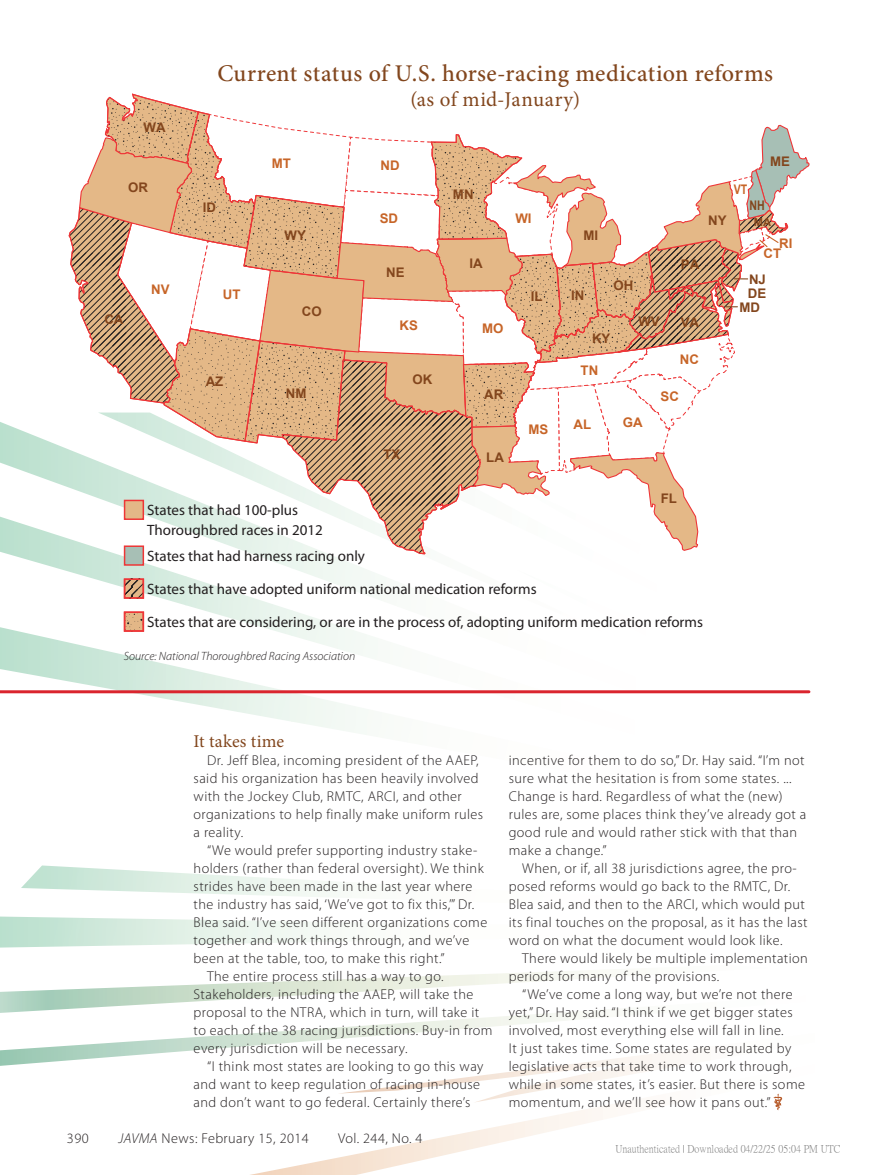
<style>
.page{position:relative;width:878px;height:1175px;background:#fff}
.page>*{position:absolute;margin:0;border:0;box-sizing:border-box;transform-origin:0 0}
.t1{font:500 24px "Minion Pro";letter-spacing:.015em;color:#82461d}
.t2{font:21px "Minion Pro";letter-spacing:.03em;color:#82461d}
.t3{font:18px "Minion Pro";letter-spacing:.01em;color:#82461d}
.t4{font:15px/19.5px "Myriad Pro";color:#231f20}
.t5{font:300 14.25px/18px "Myriad Pro";letter-spacing:.03em;color:#231f20}
.t6{font:700 13.2px "Arial";color:#83461d}
.t7{font:700 13.2px "Arial";color:#c76528}
.t8{font:700 13.2px "Arial";color:#83461d;scale:.8 1}
.t9{font:700 13.2px "Arial";color:#c76528;scale:.8 1}
.t10{font:italic 300 12px "Myriad Pro";color:#231f20}
.t11{font:700 11.1px "Arial";color:#83461d}
.t12{font:10.5px "P Ming Li U";color:rgb(0 0 0/.5)}
.s1{font-style:italic}
</style>
<div class="page">
<hr style="left:877px;top:0;width:1px;height:1174px;background:#e1e9e5">
<img style="left:0;top:422px;width:68px;height:65px">
<svg style="left:180px;top:1052px;width:599px;height:122px"></svg>
<img style="left:0;top:627px;width:238px;height:85px">
<img style="left:98px;top:555px;width:277px;height:76px">
<img style="left:345px;top:627px;width:30px;height:29px">
<img style="left:185px;top:576px;width:107px;height:60px">
<img style="left:291px;top:610px;width:54px;height:41px">
<img style="left:0;top:516px;width:132px;height:74px">
<img style="left:132px;top:559px;width:54px;height:46px">
<img style="left:517px;top:690px;width:294px;height:4px">
<svg style="left:338px;top:1025px;width:445px;height:77px"></svg>
<svg style="left:772px;top:1093px;width:10px;height:17px"></svg>
<svg style="left:68px;top:93px;width:742px;height:462px"></svg>
<div style="left:124px;top:500px;width:19px;height:19px;background:#e3b787"></div>
<div style="left:124px;top:500px;width:20px;height:20px;border:2px solid #ee3637"></div>
<div style="left:124px;top:546px;width:19px;height:19px;background:#a7bfb5"></div>
<div style="left:124px;top:545px;width:20px;height:21px;border:2px solid #ee3637"></div>
<svg style="left:127px;top:581px;width:14px;height:14px"></svg>
<div style="left:124px;top:578px;width:20px;height:20px;border:2px solid #ee3637"></div>
<svg style="left:127px;top:614px;width:14px;height:15px"></svg>
<div style="left:124px;top:611px;width:20px;height:21px;border:2px solid #ee3637"></div>
<hr style="left:0;top:690px;width:808px;height:3px;background:#da252e">
<h1 class="t1" style="left:217px;top:57px;width:557px">Current status of U.S. horse-racing medication reforms</h1>
<h2 class="t2" style="left:410px;top:86px;width:171px">(as of mid-January)</h2>
<p class="t6" style="left:144px;top:119px;width:24px">WA</p>
<p class="t7" style="left:272px;top:154px;width:21px">MT</p>
<p class="t7" style="left:380px;top:157px;width:21px">ND</p>
<p class="t6" style="left:770px;top:152px;width:21px">ME</p>
<p class="t6" style="left:128px;top:179px;width:21px">OR</p>
<p class="t6" style="left:203px;top:198px;width:15px">ID</p>
<p class="t7" style="left:380px;top:209px;width:20px">SD</p>
<p class="t6" style="left:453px;top:185px;width:22px">MN</p>
<p class="t7" style="left:515px;top:209px;width:18px">WI</p>
<p class="t9" style="left:733px;top:181px;width:18px">VT</p>
<p class="t6" style="left:708px;top:212px;width:20px">NY</p>
<p class="t8" style="left:749px;top:197px;width:21px">NH</p>
<p class="t11" style="left:754px;top:215px;width:19px">MA</p>
<p class="t6" style="left:104px;top:310px;width:21px">CA</p>
<p class="t7" style="left:151px;top:281px;width:20px">NV</p>
<p class="t7" style="left:223px;top:286px;width:19px">UT</p>
<p class="t6" style="left:285px;top:227px;width:23px">WY</p>
<p class="t6" style="left:302px;top:302px;width:21px">CO</p>
<p class="t6" style="left:386px;top:263px;width:20px">NE</p>
<p class="t7" style="left:399px;top:316px;width:20px">KS</p>
<p class="t6" style="left:469px;top:254px;width:15px">IA</p>
<p class="t7" style="left:482px;top:320px;width:23px">MO</p>
<p class="t6" style="left:583px;top:226px;width:16px">MI</p>
<p class="t6" style="left:531px;top:287px;width:13px">IL</p>
<p class="t6" style="left:571px;top:286px;width:15px">IN</p>
<p class="t6" style="left:613px;top:276px;width:21px">OH</p>
<p class="t6" style="left:638px;top:313px;width:23px">WV</p>
<p class="t6" style="left:592px;top:329px;width:20px">KY</p>
<p class="t6" style="left:681px;top:256px;width:20px">PA</p>
<p class="t6" style="left:680px;top:314px;width:20px">VA</p>
<p class="t7" style="left:779px;top:234px;width:15px">RI</p>
<p class="t7" style="left:763px;top:245px;width:19px">CT</p>
<p class="t6" style="left:747px;top:284px;width:20px">DE</p>
<p class="t6" style="left:749px;top:270px;width:18px">NJ</p>
<p class="t6" style="left:739px;top:298px;width:22px">MD</p>
<p class="t6" style="left:206px;top:373px;width:19px">AZ</p>
<p class="t6" style="left:412px;top:370px;width:21px">OK</p>
<p class="t7" style="left:580px;top:362px;width:19px">TN</p>
<p class="t7" style="left:680px;top:351px;width:21px">NC</p>
<p class="t6" style="left:286px;top:385px;width:22px">NM</p>
<p class="t6" style="left:484px;top:385px;width:21px">AR</p>
<p class="t7" style="left:660px;top:387px;width:20px">SC</p>
<p class="t7" style="left:528px;top:420px;width:21px">MS</p>
<p class="t7" style="left:573px;top:416px;width:19px">AL</p>
<p class="t7" style="left:622px;top:414px;width:21px">GA</p>
<p class="t6" style="left:383px;top:445px;width:18px">TX</p>
<p class="t6" style="left:486px;top:449px;width:19px">LA</p>
<p class="t6" style="left:660px;top:489px;width:18px">FL</p>
<p class="t4" style="left:147px;top:500px;width:177px">States that had 100-plus<br>Thoroughbred races in 2012</p>
<p class="t4" style="left:147px;top:546px;width:219px">States that had harness racing only</p>
<p class="t4" style="left:147px;top:579px;width:391px">States that have adopted uniform national medication reforms</p>
<p class="t4" style="left:147px;top:612px;width:557px">States that are considering, or are in the process of, adopting uniform medication reforms</p>
<p class="t10" style="left:124px;top:649px;width:233px">Source: National Thoroughbred Racing Association</p>
<p class="t3" style="left:194px;top:729px;width:92px">It takes time</p>
<p class="t5" style="left:194px;top:751px;width:291px;text-indent:13px">Dr. Jeff Blea, incoming president of the AAEP, said his organization has been heavily involved with the Jockey Club, RMTC, ARCI, and other organizations to help finally make uniform rules a reality.</p>
<p class="t5" style="left:207px;top:841px;width:272px">“We would prefer supporting industry stake-</p>
<p class="t5" style="left:194px;top:859px;width:291px">holders (rather than federal oversight). We think</p>
<p class="t5" style="left:194px;top:877px;width:280px">strides have been made in the last year where</p>
<p class="t5" style="left:194px;top:895px;width:282px">the industry has said, ‘We’ve got to fix this,’” Dr.</p>
<p class="t5" style="left:194px;top:913px;width:295px">Blea said. “I’ve seen different organizations come</p>
<p class="t5" style="left:194px;top:931px;width:277px">together and work things through, and we’ve</p>
<p class="t5" style="left:194px;top:949px;width:252px">been at the table, too, to make this right.”</p>
<p class="t5" style="left:207px;top:967px;width:238px">The entire process still has a way to go.</p>
<p class="t5" style="left:194px;top:985px;width:281px">Stakeholders, including the AAEP, will take the</p>
<p class="t5" style="left:194px;top:1003px;width:287px">proposal to the NTRA, which in turn, will take it</p>
<p class="t5" style="left:194px;top:1021px;width:300px">to each of the 38 racing jurisdictions. Buy-in from</p>
<p class="t5" style="left:194px;top:1039px;width:215px">every jurisdiction will be necessary.</p>
<p class="t5" style="left:207px;top:1057px;width:278px">“I think most states are looking to go this way</p>
<p class="t5" style="left:194px;top:1075px;width:288px">and want to keep regulation of racing in-house</p>
<p class="t5" style="left:194px;top:1093px;width:278px">and don’t want to go federal. Certainly there’s</p>
<p class="t5" style="left:67px;top:1129px;width:23px">390</p>
<p class="t5" style="left:118px;top:1129px;width:192px"><span class="s1">JAVMA</span> News: February 15, 2014</p>
<p class="t5" style="left:338px;top:1129px;width:86px">Vol. 244, No. 4</p>
<p class="t5" style="left:509px;top:751px;width:299px">incentive for them to do so,” Dr. Hay said. “I’m not sure what the hesitation is from some states. ...<br>Change is hard. Regardless of what the (new) rules are, some places think they’ve already got a good rule and would rather stick with that than make a change.”</p>
<p class="t5" style="left:509px;top:859px;width:300px;text-indent:13px">When, or if, all 38 jurisdictions agree, the pro&shy;posed reforms would go back to the RMTC, Dr.<br>Blea said, and then to the ARCI, which would put its final touches on the proposal, as it has the last word on what the document would look like.</p>
<p class="t5" style="left:509px;top:949px;width:300px;text-indent:13px">There would likely be multiple implementation periods for many of the provisions.</p>
<p class="t5" style="left:509px;top:985px;width:298px;text-indent:13px">“We’ve come a long way, but we’re not there yet,” Dr. Hay said. “I think if we get bigger states involved, most everything else will fall in line.<br>It just takes time. Some states are regulated by legislative acts that take time to work through, while in some states, it’s easier. But there is some momentum, and we’ll see how it pans out.”</p>
<p class="t12" style="left:615px;top:1144px;width:226px">Unauthenticated | Downloaded 04/22/25 05:04 PM UTC</p>
</div>
